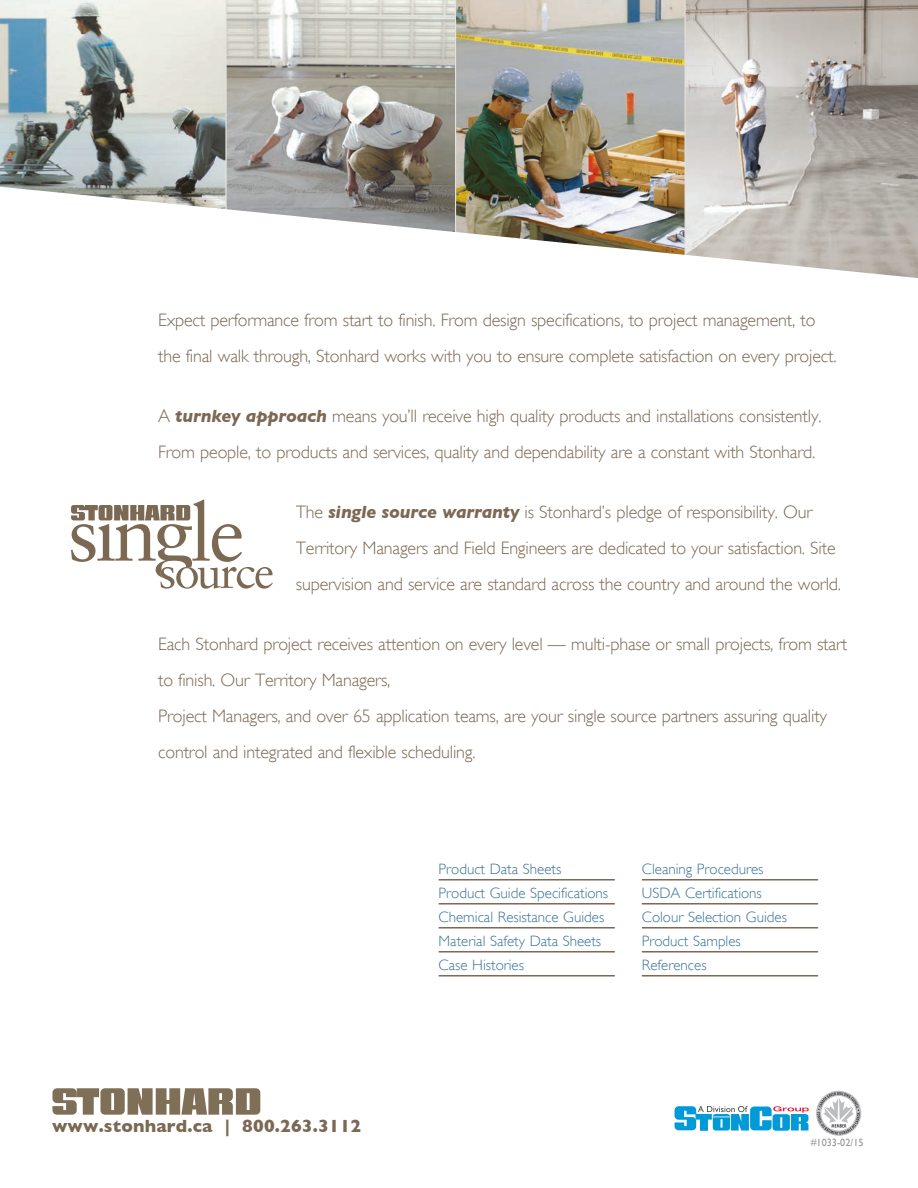
<style>
.page{position:relative;width:918px;height:1188px;background:#fff}
.page>*{position:absolute;margin:0;border:0;box-sizing:border-box;transform-origin:0 0}
.t1{font:300 18px/36px "Gill Sans";letter-spacing:-.01em;color:#7c6954}
.t2{font:700 18px "Gill Sans";letter-spacing:.01em;color:#7c6954}
.t3{font:300 15px "Gill Sans";color:#3a7398}
.t4{font:10.5px "Gill Sans";color:#939598}
.s1{font-weight:700;font-style:italic}
</style>
<div class="page">
<img style="left:686px;top:0;width:232px;height:177px">
<img style="left:456px;top:0;width:229px;height:177px">
<img style="left:227px;top:0;width:228px;height:177px">
<img style="left:0;top:0;width:226px;height:177px">
<hr style="left:226px;top:0;width:1px;height:211px;background:#e2e2dd">
<hr style="left:455px;top:0;width:1px;height:235px;background:#e2e2dd">
<hr style="left:685px;top:0;width:1px;height:258px;background:#e2e2dd">
<hr style="left:439px;top:879px;width:176px;height:2px;background:#7c6954">
<hr style="left:439px;top:903px;width:176px;height:2px;background:#7c6954">
<hr style="left:439px;top:927px;width:176px;height:2px;background:#7c6954">
<hr style="left:439px;top:951px;width:176px;height:2px;background:#7c6954">
<hr style="left:439px;top:975px;width:176px;height:2px;background:#7c6954">
<hr style="left:642px;top:879px;width:176px;height:2px;background:#7c6954">
<hr style="left:642px;top:903px;width:176px;height:2px;background:#7c6954">
<hr style="left:642px;top:927px;width:176px;height:2px;background:#7c6954">
<hr style="left:642px;top:951px;width:176px;height:2px;background:#7c6954">
<hr style="left:642px;top:975px;width:176px;height:2px;background:#7c6954">
<svg style="left:71px;top:500px;width:202px;height:89px"></svg>
<svg style="left:52px;top:1088px;width:208px;height:27px;background:#9b8e7b"></svg>
<svg style="left:816px;top:1091px;width:45px;height:45px"></svg>
<svg style="left:675px;top:1106px;width:134px;height:25px"></svg>
<img style="left:0;top:177px;width:918px;height:101px">
<p class="t1" style="left:158px;top:302px;width:680px">Expect performance from start to finish. From design specifications, to project management, to the final walk through, Stonhard works with you to ensure complete satisfaction on every project.</p>
<p class="t1" style="left:158px;top:398px;width:665px">A <span class="s1">turnkey approach</span> means you’ll receive high quality products and installations consistently.<br>From people, to products and services, quality and dependability are a constant with Stonhard.</p>
<p class="t1" style="left:296px;top:494px;width:547px">The <span class="s1">single source warranty</span> is Stonhard’s pledge of responsibility. Our<br>Territory Managers and Field Engineers are dedicated to your satisfaction. Site supervision and service are standard across the country and around the world.</p>
<p class="t1" style="left:158px;top:626px;width:691px">Each Stonhard project receives attention on every level — multi-phase or small projects, from start to finish. Our Territory Managers,<br>Project Managers, and over 65 application teams, are your single source partners assuring quality control and integrated and flexible scheduling.</p>
<p class="t2" style="left:52px;top:1116px;width:311px">www.stonhard.ca | 800.263.3112</p>
<p class="t3" style="left:439px;top:860px;width:124px">Product Data Sheets</p>
<p class="t3" style="left:439px;top:884px;width:171px">Product Guide Specifications</p>
<p class="t3" style="left:439px;top:908px;width:167px">Chemical Resistance Guides</p>
<p class="t3" style="left:439px;top:932px;width:164px">Material Safety Data Sheets</p>
<p class="t3" style="left:439px;top:956px;width:87px">Case Histories</p>
<p class="t3" style="left:642px;top:860px;width:123px">Cleaning Procedures</p>
<p class="t3" style="left:642px;top:884px;width:122px">USDA Certifications</p>
<p class="t3" style="left:642px;top:908px;width:147px">Colour Selection Guides</p>
<p class="t3" style="left:642px;top:932px;width:101px">Product Samples</p>
<p class="t3" style="left:642px;top:956px;width:66px">References</p>
<p class="t4" style="left:811px;top:1136px;width:54px">#1033-02/15</p>
</div>
